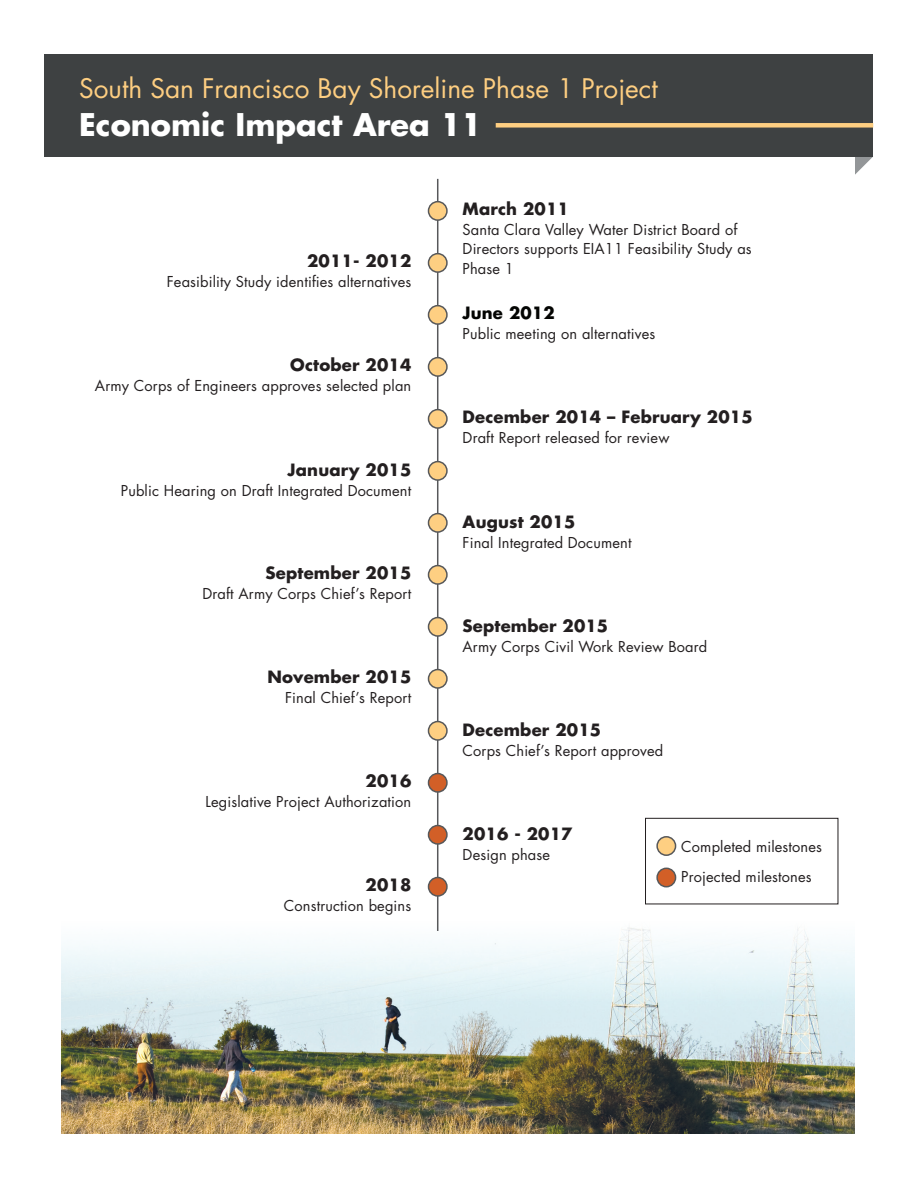
<style>
.page{position:relative;width:918px;height:1188px;background:#fff}
.page>*{position:absolute;margin:0;border:0;box-sizing:border-box;transform-origin:0 0}
.t1{font:700 30.45px "Futura Std";color:#fff}
.t2{font:26.25px "Futura Std";color:#fece81}
.t3{font:700 16.5px "Futura Std";letter-spacing:.01em;color:#231f20}
.t4{font:700 16.5px "Futura Std";letter-spacing:.01em;color:#040503}
.t5{font:14.7px/19.5px "Futura Std";letter-spacing:.01em;color:#231f20}
</style>
<div class="page">
<img style="left:62px;top:1018px;width:793px;height:116px">
<div style="left:62px;top:765px;width:793px;height:253px;background:linear-gradient(to bottom,#fff,#e4f1f4)"></div>
<hr style="left:437px;top:179px;width:1px;height:752px;background:#57585a">
<div style="left:429px;top:254px;width:18px;height:18px;background:#fecf82;border-radius:50%"></div>
<div style="left:428px;top:253px;width:20px;height:20px;border:2px solid #57585a;border-radius:50%"></div>
<div style="left:429px;top:306px;width:18px;height:18px;background:#fecf82;border-radius:50%"></div>
<div style="left:428px;top:305px;width:20px;height:20px;border:2px solid #57585a;border-radius:50%"></div>
<div style="left:429px;top:358px;width:18px;height:18px;background:#fecf82;border-radius:50%"></div>
<div style="left:428px;top:357px;width:20px;height:20px;border:2px solid #57585a;border-radius:50%"></div>
<div style="left:429px;top:410px;width:18px;height:18px;background:#fecf82;border-radius:50%"></div>
<div style="left:428px;top:409px;width:20px;height:20px;border:2px solid #57585a;border-radius:50%"></div>
<div style="left:429px;top:462px;width:18px;height:18px;background:#fecf82;border-radius:50%"></div>
<div style="left:428px;top:461px;width:20px;height:20px;border:2px solid #57585a;border-radius:50%"></div>
<div style="left:429px;top:514px;width:18px;height:18px;background:#fecf82;border-radius:50%"></div>
<div style="left:428px;top:513px;width:20px;height:20px;border:2px solid #57585a;border-radius:50%"></div>
<div style="left:429px;top:566px;width:18px;height:18px;background:#fecf82;border-radius:50%"></div>
<div style="left:428px;top:565px;width:20px;height:20px;border:2px solid #57585a;border-radius:50%"></div>
<div style="left:429px;top:618px;width:18px;height:18px;background:#fecf82;border-radius:50%"></div>
<div style="left:428px;top:617px;width:20px;height:20px;border:2px solid #57585a;border-radius:50%"></div>
<div style="left:429px;top:670px;width:18px;height:18px;background:#fecf82;border-radius:50%"></div>
<div style="left:428px;top:669px;width:20px;height:20px;border:2px solid #57585a;border-radius:50%"></div>
<div style="left:429px;top:722px;width:18px;height:18px;background:#fecf82;border-radius:50%"></div>
<div style="left:428px;top:721px;width:20px;height:20px;border:2px solid #57585a;border-radius:50%"></div>
<div style="left:429px;top:774px;width:18px;height:18px;background:#d25f27;border-radius:50%"></div>
<div style="left:428px;top:773px;width:20px;height:20px;border:2px solid #57585a;border-radius:50%"></div>
<div style="left:429px;top:826px;width:18px;height:18px;background:#d25f27;border-radius:50%"></div>
<div style="left:428px;top:825px;width:20px;height:20px;border:2px solid #57585a;border-radius:50%"></div>
<div style="left:429px;top:878px;width:18px;height:18px;background:#d25f27;border-radius:50%"></div>
<div style="left:428px;top:877px;width:20px;height:20px;border:2px solid #57585a;border-radius:50%"></div>
<div style="left:429px;top:202px;width:18px;height:18px;background:#fecf82;border-radius:50%"></div>
<div style="left:428px;top:201px;width:20px;height:20px;border:2px solid #57585a;border-radius:50%"></div>
<svg style="left:855px;top:156px;width:18px;height:19px"></svg>
<div style="left:45px;top:54px;width:828px;height:102px;background:#3e4142"></div>
<div style="left:496px;top:123px;width:377px;height:5px;background:#fece81"></div>
<div style="left:657px;top:868px;width:19px;height:19px;background:#d25f27;border-radius:50%"></div>
<div style="left:656px;top:868px;width:20px;height:19px;border:2px solid #57585a;border-radius:50%"></div>
<div style="left:657px;top:837px;width:19px;height:18px;background:#fecf82;border-radius:50%"></div>
<div style="left:656px;top:836px;width:20px;height:20px;border:2px solid #57585a;border-radius:50%"></div>
<div style="left:645px;top:818px;width:193px;height:86px;border:1px solid #231f20"></div>
<h2 class="t2" style="left:79px;top:71px;width:580px">South San Francisco Bay Shoreline Phase 1 Project</h2>
<h1 class="t1" style="left:79px;top:104px;width:404px">Economic Impact Area 11</h1>
<p class="t3" style="left:307px;top:250px;width:106px">2011- 2012</p>
<p class="t5" style="left:167px;top:272px;width:246px">Feasibility Study identifies alternatives</p>
<p class="t3" style="left:290px;top:354px;width:123px">October 2014</p>
<p class="t5" style="left:95px;top:376px;width:318px">Army Corps of Engineers approves selected plan</p>
<p class="t3" style="left:288px;top:459px;width:125px">January 2015</p>
<p class="t5" style="left:121px;top:481px;width:292px">Public Hearing on Draft Integrated Document</p>
<p class="t3" style="left:266px;top:562px;width:147px">September 2015</p>
<p class="t5" style="left:202px;top:584px;width:210px">Draft Army Corps Chief’s Report</p>
<p class="t3" style="left:267px;top:666px;width:145px">November 2015</p>
<p class="t5" style="left:285px;top:688px;width:128px">Final Chief’s Report</p>
<p class="t3" style="left:366px;top:770px;width:47px">2016</p>
<p class="t5" style="left:205px;top:792px;width:207px">Legislative Project Authorization</p>
<p class="t3" style="left:366px;top:874px;width:47px">2018</p>
<p class="t5" style="left:284px;top:896px;width:129px">Construction begins</p>
<p class="t3" style="left:463px;top:198px;width:108px">March 2011</p>
<p class="t5" style="left:463px;top:220px;width:291px">Santa Clara Valley Water District Board of<br>Directors supports EIA11 Feasibility Study as<br>Phase 1</p>
<p class="t4" style="left:463px;top:302px;width:94px">June 2012</p>
<p class="t5" style="left:463px;top:324px;width:194px">Public meeting on alternatives</p>
<p class="t3" style="left:463px;top:406px;width:292px">December 2014 – February 2015</p>
<p class="t5" style="left:463px;top:428px;width:208px">Draft Report released for review</p>
<p class="t3" style="left:463px;top:511px;width:114px">August 2015</p>
<p class="t5" style="left:463px;top:533px;width:170px">Final Integrated Document</p>
<p class="t3" style="left:463px;top:615px;width:147px">September 2015</p>
<p class="t5" style="left:463px;top:637px;width:246px">Army Corps Civil Work Review Board</p>
<p class="t3" style="left:463px;top:719px;width:140px">December 2015</p>
<p class="t5" style="left:463px;top:741px;width:202px">Corps Chief’s Report approved</p>
<p class="t3" style="left:463px;top:823px;width:111px">2016 - 2017</p>
<p class="t5" style="left:463px;top:845px;width:89px">Design phase</p>
<p class="t5" style="left:681px;top:837px;width:142px">Completed milestones</p>
<p class="t5" style="left:681px;top:867px;width:132px">Projected milestones</p>
</div>
